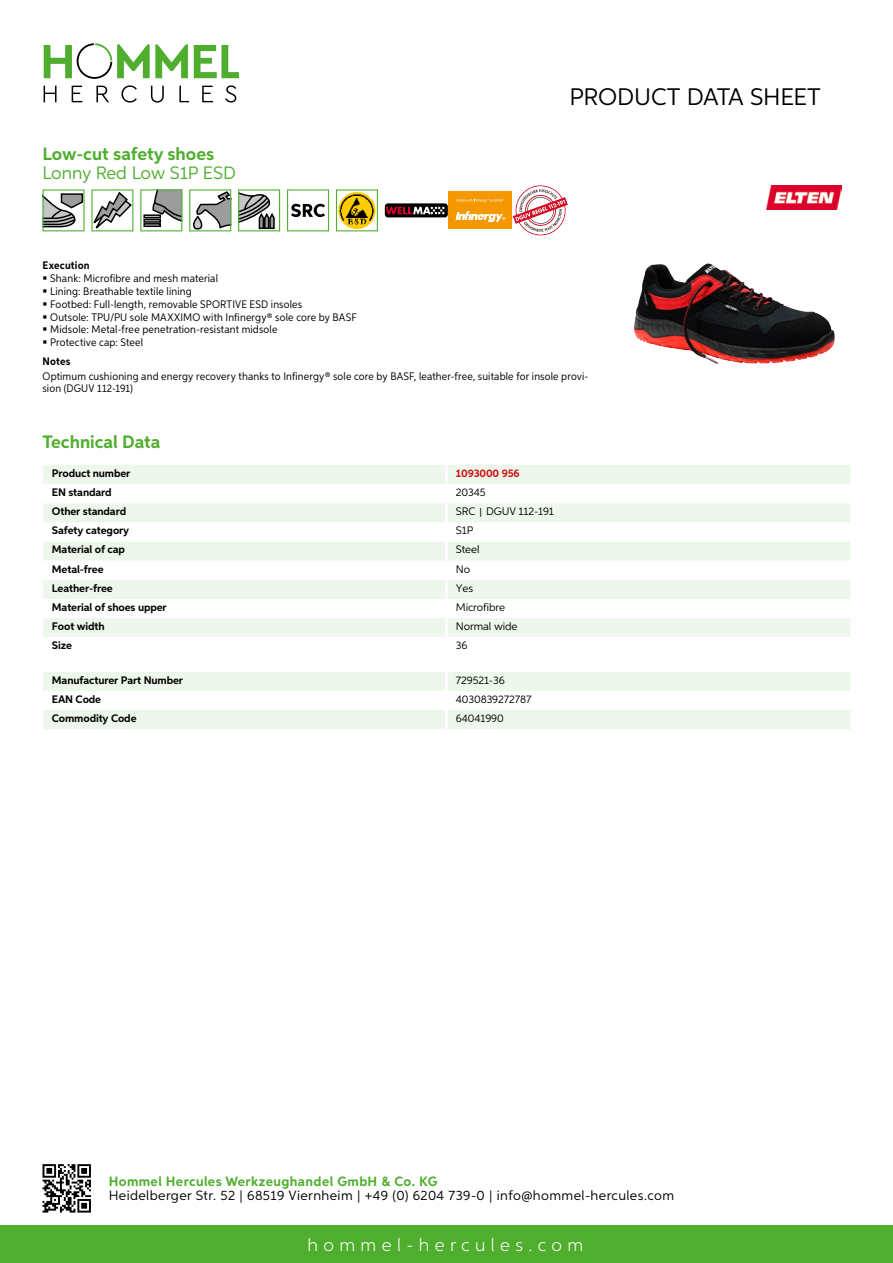
<style>
.page{position:relative;width:893px;height:1263px;background:#fff}
.page>*{position:absolute;margin:0;border:0;box-sizing:border-box;transform-origin:0 0}
.t1{font:24px "Aspira";letter-spacing:-.01em;color:#000}
.t2{font:700 18px "Aspira";color:#50ae2f}
.t3{font:300 18px "Aspira";letter-spacing:.3em;color:#fff}
.t4{font:18px "Aspira";color:#50ae2f}
.t5{font:13.5px "Aspira";letter-spacing:.03em;color:#000}
.t6{font:700 13.5px "Aspira";letter-spacing:.03em;color:#50ae2f}
.t7{font:10.95px/12.8px "Aspira Nar";letter-spacing:.015em;color:#000}
.t8{font:700 10.95px "Aspira";letter-spacing:-.01em;color:#000}
.t9{font:10.95px "Aspira";letter-spacing:-.01em;color:#000}
.t10{font:700 10.95px "Aspira Nar";letter-spacing:.015em;color:#000}
.t11{font:700 10.95px "Aspira";letter-spacing:-.01em;color:#cd1013}
.s1{font-family:"Wuerth Global";font-size:10.5px}
</style>
<div class="page">
<div style="left:0;top:1226px;width:893px;height:37px;background:#50ae2f"></div>
<svg style="left:43px;top:1164px;width:48px;height:48px"></svg>
<svg style="left:194px;top:45px;width:45px;height:33px"></svg>
<svg style="left:44px;top:43px;width:144px;height:36px"></svg>
<svg style="left:44px;top:86px;width:13px;height:16px"></svg>
<svg style="left:72px;top:86px;width:10px;height:16px"></svg>
<svg style="left:96px;top:86px;width:13px;height:16px"></svg>
<svg style="left:121px;top:85px;width:16px;height:18px"></svg>
<svg style="left:151px;top:86px;width:13px;height:17px"></svg>
<svg style="left:179px;top:86px;width:10px;height:16px"></svg>
<svg style="left:202px;top:86px;width:11px;height:16px"></svg>
<svg style="left:225px;top:85px;width:11px;height:18px"></svg>
<div style="left:43px;top:465px;width:807px;height:19px;background:#eef7eb"></div>
<svg style="left:43px;top:503px;width:807px;height:134px;fill:#eef7eb"></svg>
<hr style="left:445px;top:465px;width:3px;height:19px;background:#fff">
<hr style="left:445px;top:503px;width:3px;height:19px;background:#fff">
<hr style="left:445px;top:522px;width:3px;height:19px;background:#fff">
<hr style="left:445px;top:541px;width:3px;height:20px;background:#fff">
<hr style="left:445px;top:561px;width:3px;height:19px;background:#fff">
<hr style="left:445px;top:580px;width:3px;height:19px;background:#fff">
<hr style="left:445px;top:599px;width:3px;height:19px;background:#fff">
<hr style="left:445px;top:618px;width:3px;height:19px;background:#fff">
<svg style="left:43px;top:672px;width:807px;height:57px"></svg>
<hr style="left:445px;top:710px;width:3px;height:19px;background:#fff">
<svg style="left:43px;top:189px;width:90px;height:42px"></svg>
<svg style="left:140px;top:189px;width:42px;height:42px"></svg>
<svg style="left:189px;top:189px;width:42px;height:42px"></svg>
<svg style="left:238px;top:189px;width:42px;height:42px"></svg>
<svg style="left:287px;top:189px;width:42px;height:42px"></svg>
<svg style="left:336px;top:189px;width:42px;height:42px"></svg>
<svg style="left:385px;top:203px;width:63px;height:14px"></svg>
<svg style="left:386px;top:207px;width:59px;height:7px"></svg>
<div style="left:449px;top:206px;width:63px;height:23px;background:#f49700"></div>
<div style="left:449px;top:192px;width:63px;height:14px;background:#f49700"></div>
<svg style="left:457px;top:199px;width:46px;height:3px"></svg>
<svg style="left:456px;top:211px;width:49px;height:11px"></svg>
<svg style="left:513px;top:185px;width:55px;height:50px"></svg>
<img style="left:634px;top:264px;width:172px;height:101px">
<img style="left:766px;top:185px;width:76px;height:24px">
<h2 class="t2" style="left:43px;top:142px;width:173px">Low-cut safety shoes</h2>
<h2 class="t4" style="left:43px;top:162px;width:192px">Lonny Red Low S1P ESD</h2>
<h1 class="t1" style="left:569px;top:82px;width:253px">Product data sh eet</h1>
<p class="t10" style="left:43px;top:259px;width:49px">Execution</p>
<p class="t7" style="left:50px;top:272px;width:308px">Shank: Microfibre and mesh material<br>Lining: Breathable textile lining<br>Footbed: Full-length, removable SPORTIVE ESD insoles<br>Outsole: TPU/PU sole MAXXIMO with Infinergy® sole core by BASF Midsole: Metal-free penetration-resistant midsole<br>Protective cap: Steel</p>
<p class="t10" style="left:43px;top:355px;width:29px">Notes</p>
<p class="t7" style="left:43px;top:370px;width:547px;line-height:12px">Optimum cushioning and energy recovery thanks to Infinergy® sole core by BASF, leather-free, suitable for insole provi&shy;sion (DGUV 112-191)</p>
<h2 class="t2" style="left:43px;top:431px;width:120px">Technical Data</h2>
<p class="t8" style="left:52px;top:466px;width:80px">Product number</p>
<p class="t11" style="left:456px;top:466px;width:65px">1093000 956</p>
<p class="t8" style="left:52px;top:486px;width:61px">EN standard</p>
<p class="t9" style="left:456px;top:486px;width:31px">20345</p>
<p class="t8" style="left:52px;top:505px;width:76px">Other standard</p>
<p class="t9" style="left:456px;top:505px;width:100px">SRC <span class="s1">|</span> DGUV 112-191</p>
<p class="t8" style="left:52px;top:524px;width:79px">Safety category</p>
<p class="t9" style="left:456px;top:524px;width:19px">S1P</p>
<p class="t8" style="left:52px;top:543px;width:75px">Material of cap</p>
<p class="t9" style="left:456px;top:543px;width:25px">Steel</p>
<p class="t8" style="left:52px;top:562px;width:53px">Metal-free</p>
<p class="t9" style="left:456px;top:562px;width:16px">No</p>
<p class="t8" style="left:52px;top:581px;width:62px">Leather-free</p>
<p class="t9" style="left:456px;top:581px;width:19px">Yes</p>
<p class="t8" style="left:52px;top:600px;width:116px">Material of shoes upper</p>
<p class="t9" style="left:456px;top:600px;width:51px">Microfibre</p>
<p class="t8" style="left:52px;top:619px;width:54px">Foot width</p>
<p class="t9" style="left:456px;top:620px;width:63px">Normal wide</p>
<p class="t8" style="left:52px;top:639px;width:22px">Size</p>
<p class="t9" style="left:456px;top:639px;width:13px">36</p>
<p class="t8" style="left:52px;top:673px;width:133px">Manufacturer Part Number</p>
<p class="t9" style="left:456px;top:673px;width:50px">729521-36</p>
<p class="t8" style="left:52px;top:692px;width:51px">EAN Code</p>
<p class="t9" style="left:456px;top:692px;width:77px">4030839272787</p>
<p class="t8" style="left:52px;top:711px;width:86px">Commodity Code</p>
<p class="t9" style="left:456px;top:711px;width:49px">64041990</p>
<p class="t6" style="left:109px;top:1172px;width:330px">Hommel Hercules Werkzeughandel GmbH &amp; Co. KG</p>
<p class="t5" style="left:109px;top:1187px;width:567px">Heidelberger Str. 52 | 68519 Viernheim | +49 (0) 6204 739-0 | info@hommel-hercules.com</p>
<h2 class="t3" style="left:307px;top:1234px;width:277px">hommel-hercules.com</h2>
</div>
